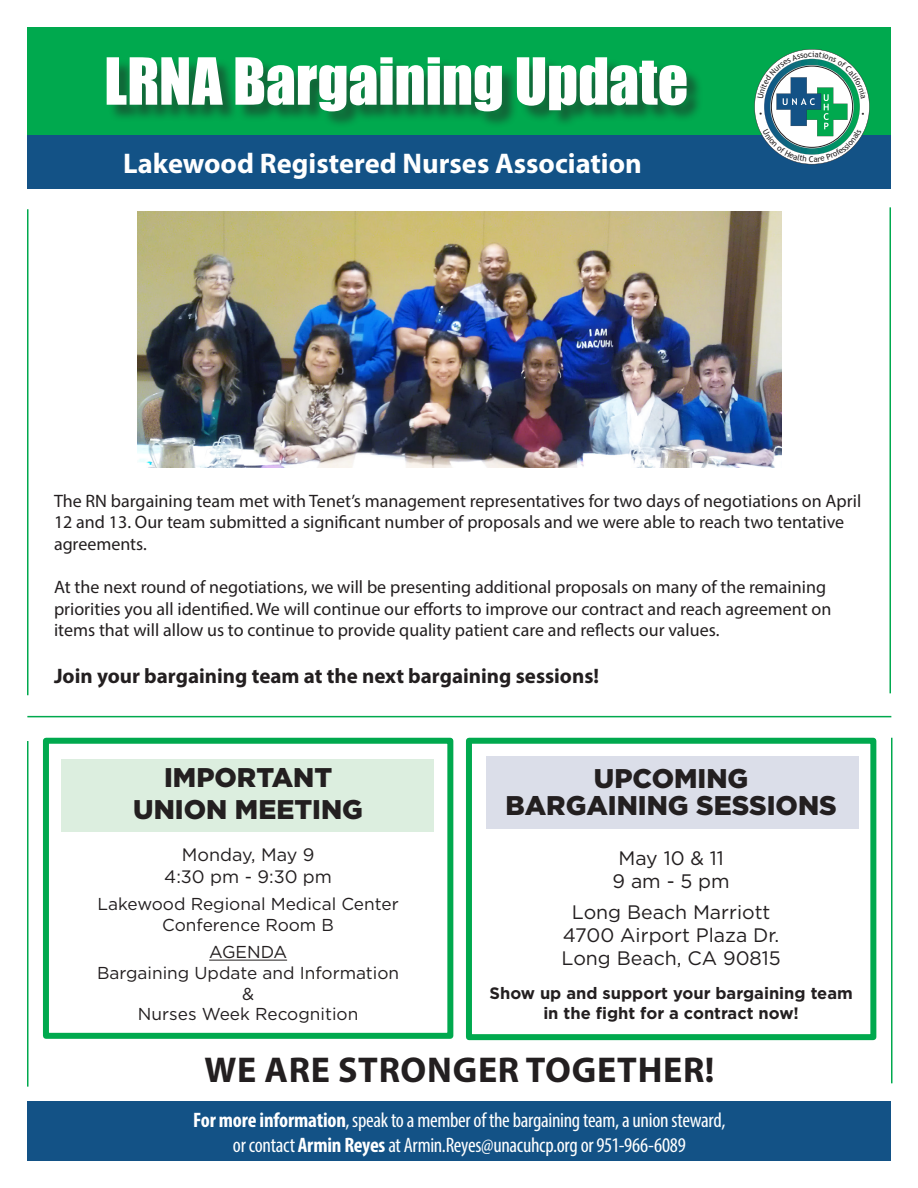
<style>
.page{position:relative;width:918px;height:1188px;background:#fff}
.page>*{position:absolute;margin:0;border:0;box-sizing:border-box;transform-origin:0 0}
.t1{font:60px "Impact";letter-spacing:-.005em;color:#fff}
.t2{font:700 36px "Myriad Pro";letter-spacing:.02em;color:#231f20}
.t3{font:700 28.5px "Myriad Pro";color:#fff}
.t4{font:900 27px/32.4px "Gotham";color:#231f20;text-align:center}
.t5{font:condensed 21px/25.2px "Myriad Pro";letter-spacing:-.015em;color:#fff;text-align:center}
.t6{font:700 21px "Myriad Pro";color:#231f20}
.t7{font:19.5px/23.4px "Gotham";color:#231f20;text-align:center}
.t8{font:18px/21.6px "Myriad Pro";color:#231f20}
.t9{font:18px/21.6px "Gotham";color:#231f20;text-align:center}
.t10{font:17.25px/20.7px "Gotham";color:#231f20;text-align:center}
.t11{font:700 16.5px/19.8px "Gotham";color:#231f20;text-align:center}
.s1{font-weight:700}
</style>
<div class="page">
<div style="left:27px;top:27px;width:864px;height:108px;background:#00a94e"></div>
<div style="left:108px;top:59px;width:596px;height:70px;background:#231f20;opacity:.5"></div>
<div style="left:27px;top:135px;width:864px;height:54px;background:#135286"></div>
<div style="left:27px;top:1102px;width:864px;height:59px;background:#135286"></div>
<img style="left:138px;top:211px;width:643px;height:256px">
<hr style="left:27px;top:716px;width:864px;height:1px;background:#00a94e">
<hr style="left:27px;top:209px;width:1px;height:486px;background:#00a94e">
<hr style="left:890px;top:207px;width:1px;height:486px;background:#00a94e">
<hr style="left:27px;top:741px;width:1px;height:346px;background:#00a94e">
<hr style="left:891px;top:738px;width:1px;height:345px;background:#00a94e">
<div style="left:61px;top:759px;width:373px;height:73px;background:#dceedf"></div>
<div style="left:486px;top:756px;width:372px;height:73px;background:#dbdee9"></div>
<hr style="left:209px;top:960px;width:78px;height:1px;background:#231f20">
<div style="left:43px;top:738px;width:410px;height:301px;border:6px solid #00a94e"></div>
<div style="left:466px;top:738px;width:410px;height:302px;border:6px solid #00a94e"></div>
<svg style="left:754px;top:49px;width:116px;height:115px"></svg>
<p class="t1" style="left:104px;top:35px;width:586px">LRNA Bargaining Update</p>
<p class="t3" style="left:123px;top:145px;width:520px">Lakewood Registered Nurses Association</p>
<p class="t8" style="left:54px;top:490px;width:809px">The RN bargaining team met with Tenet’s management representatives for two days of negotiations on April<br>12 and 13. Our team submitted a significant number of proposals and we were able to reach two tentative agreements.</p>
<p class="t8" style="left:54px;top:576px;width:779px">At the next round of negotiations, we will be presenting additional proposals on many of the remaining priorities you all identified. We will continue our efforts to improve our contract and reach agreement on items that will allow us to continue to provide quality patient care and reflects our values.</p>
<p class="t6" style="left:54px;top:662px;width:547px">Join your bargaining team at the next bargaining sessions!</p>
<p class="t4" style="left:133px;top:761px;width:231px">IMPORTANT<br>UNION MEETING</p>
<p class="t9" style="left:164px;top:844px;width:169px">Monday, May 9<br>4:30 pm - 9:30 pm</p>
<p class="t10" style="left:98px;top:893px;width:303px">Lakewood Regional Medical Center<br>Conference Room B</p>
<p class="t10" style="left:97px;top:942px;width:304px">AGENDA<br>Bargaining Update and Information &amp;<br>Nurses Week Recognition</p>
<p class="t4" style="left:506px;top:764px;width:333px;line-height:27px">UPCOMING<br>BARGAINING SESSIONS</p>
<p class="t7" style="left:613px;top:846px;width:119px">May 10 &amp; 11<br>9 am - 5 pm</p>
<p class="t7" style="left:572px;top:900px;width:200px">Long Beach Marriott</p>
<p class="t7" style="left:561px;top:923px;width:221px;text-align:left">4700 Airport Plaza Dr.<br>Long Beach, CA 90815</p>
<p class="t11" style="left:490px;top:983px;width:365px">Show up and support your bargaining team in the fight for a contract now!</p>
<p class="t2" style="left:205px;top:1047px;width:511px">WE ARE STRONGER TOGETHER!</p>
<p class="t5" style="left:193px;top:1107px;width:534px"><span class="s1">For more information</span>, speak to a member of the bargaining team, a union steward, or contact <span class="s1">Armin Reyes</span> at Armin.Reyes@unacuhcp.org or 951-966-6089</p>
</div>
